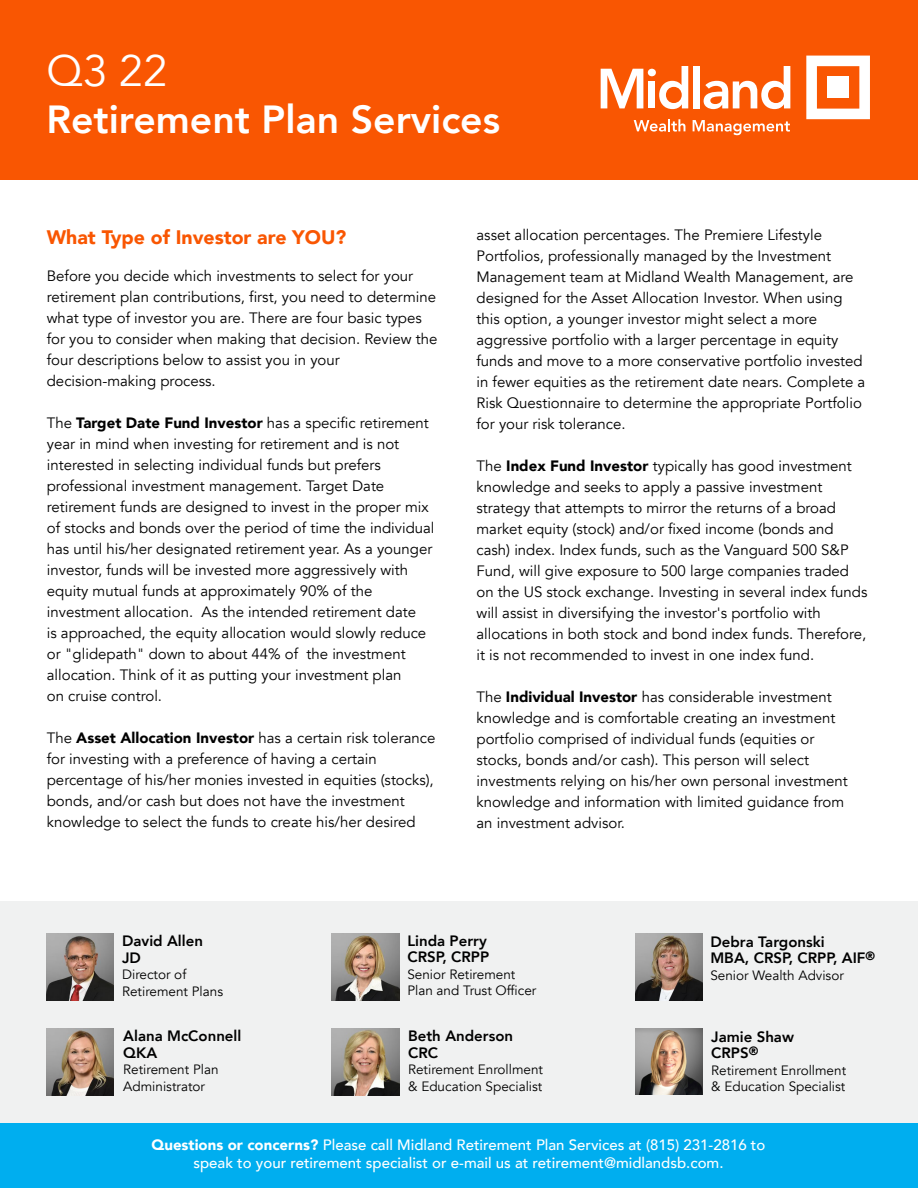
<style>
.page{position:relative;width:918px;height:1188px;background:#fff}
.page>*{position:absolute;margin:0;border:0;box-sizing:border-box;transform-origin:0 0}
.t1{font:43.95px "Avenir";color:#fff}
.t2{font:800 39.15px "Avenir";color:#fff}
.t3{font:900 19.5px "Avenir";color:#f95602}
.t4{font:15px/21px "Avenir";color:#000}
.t5{font:500 15px/18px "Avenir";color:#fff;text-align:center}
.t6{font:800 15px/16.5px "Avenir";color:#000}
.t7{font:13.5px/16.5px "Avenir";color:#000}
.s1{font-weight:900}
</style>
<div class="page">
<div style="left:0;top:901px;width:918px;height:235px;background:#f0f1f1"></div>
<div style="left:0;top:1124px;width:918px;height:64px;background:#00aeef"></div>
<div style="left:0;top:0;width:918px;height:180px;background:#f95602"></div>
<img style="left:332px;top:1028px;width:67px;height:67px">
<img style="left:46px;top:1028px;width:68px;height:67px">
<img style="left:636px;top:934px;width:67px;height:67px">
<img style="left:46px;top:933px;width:68px;height:67px">
<img style="left:332px;top:933px;width:67px;height:67px">
<svg style="left:806px;top:56px;width:64px;height:63px"></svg>
<svg style="left:601px;top:69px;width:42px;height:39px"></svg>
<div style="left:648px;top:69px;width:8px;height:7px;background:#fff;border-radius:50%"></div>
<div style="left:648px;top:81px;width:7px;height:27px;background:#fff"></div>
<svg style="left:659px;top:66px;width:29px;height:43px"></svg>
<div style="left:693px;top:66px;width:7px;height:42px;background:#fff"></div>
<svg style="left:704px;top:66px;width:86px;height:43px"></svg>
<svg style="left:634px;top:119px;width:51px;height:13px"></svg>
<svg style="left:693px;top:120px;width:97px;height:15px"></svg>
<img style="left:636px;top:1028px;width:66px;height:67px">
<h1 class="t1" style="left:46px;top:45px;width:123px">Q3 22</h1>
<h2 class="t2" style="left:46px;top:89px;width:455px">Retirement Plan Services</h2>
<h3 class="t3" style="left:47px;top:220px;width:301px">What Type of Investor are YOU?</h3>
<p class="t4" style="left:47px;top:266px;width:392px">Before you decide which investments to select for your retirement plan contributions, first, you need to determine what type of investor you are. There are four basic types for you to consider when making that decision. Review the four descriptions below to assist you in your decision-making process.</p>
<p class="t4" style="left:47px;top:413px;width:389px">The <span class="s1">Target Date Fund Investor</span> has a specific retirement year in mind when investing for retirement and is not interested in selecting individual funds but prefers professional investment management. Target Date retirement funds are designed to invest in the proper mix of stocks and bonds over the period of time the individual has until his/her designated retirement year. As a younger investor, funds will be invested more aggressively with equity mutual funds at approximately 90% of the investment allocation. As the intended retirement date<br>is approached, the equity allocation would slowly reduce or "glidepath" down to about 44% of the investment allocation. Think of it as putting your investment plan<br>on cruise control.</p>
<p class="t4" style="left:47px;top:728px;width:390px">The <span class="s1">Asset Allocation Investor</span> has a certain risk tolerance for investing with a preference of having a certain percentage of his/her monies invested in equities (stocks), bonds, and/or cash but does not have the investment knowledge to select the funds to create his/her desired</p>
<p class="t4" style="left:477px;top:225px;width:390px">asset allocation percentages. The Premiere Lifestyle Portfolios, professionally managed by the Investment Management team at Midland Wealth Management, are designed for the Asset Allocation Investor. When using this option, a younger investor might select a more aggressive portfolio with a larger percentage in equity funds and move to a more conservative portfolio invested in fewer equities as the retirement date nears. Complete a Risk Questionnaire to determine the appropriate Portfolio for your risk tolerance.</p>
<p class="t4" style="left:477px;top:456px;width:393px">The <span class="s1">Index Fund Investor</span> typically has good investment knowledge and seeks to apply a passive investment strategy that attempts to mirror the returns of a broad market equity (stock) and/or fixed income (bonds and cash) index. Index funds, such as the Vanguard 500 S&amp;P Fund, will give exposure to 500 large companies traded on the US stock exchange. Investing in several index funds will assist in diversifying the investor's portfolio with allocations in both stock and bond index funds. Therefore, it is not recommended to invest in one index fund.</p>
<p class="t4" style="left:477px;top:687px;width:373px">The <span class="s1">Individual Investor</span> has considerable investment knowledge and is comfortable creating an investment portfolio comprised of individual funds (equities or stocks, bonds and/or cash). This person will select investments relying on his/her own personal investment knowledge and information with limited guidance from an investment advisor.</p>
<p class="t6" style="left:122px;top:933px;width:82px">David Allen<br>JD</p>
<p class="t7" style="left:122px;top:966px;width:102px">Director of<br>Retirement Plans</p>
<p class="t6" style="left:123px;top:1028px;width:120px">Alana McConnell<br>QKA</p>
<p class="t7" style="left:123px;top:1061px;width:97px">Retirement Plan<br>Administrator</p>
<p class="t6" style="left:407px;top:932px;width:83px">Linda Perry<br>CRSP, CRPP</p>
<p class="t7" style="left:407px;top:966px;width:130px">Senior Retirement<br>Plan and Trust Officer</p>
<p class="t6" style="left:408px;top:1028px;width:106px">Beth Anderson<br>CRC</p>
<p class="t7" style="left:408px;top:1061px;width:136px">Retirement Enrollment &amp; Education Specialist</p>
<p class="t6" style="left:710px;top:933px;width:166px">Debra Targonski<br>MBA, CRSP, CRPP, AIF<sup>®</sup></p>
<p class="t7" style="left:710px;top:967px;width:135px">Senior Wealth Advisor</p>
<p class="t6" style="left:711px;top:1028px;width:84px">Jamie Shaw<br>CRPS<sup>®</sup></p>
<p class="t7" style="left:711px;top:1062px;width:136px">Retirement Enrollment &amp; Education Specialist</p>
<p class="t5" style="left:152px;top:1135px;width:615px"><span class="s1">Questions or concerns?</span> Please call Midland Retirement Plan Services at (815) 231-2816 to speak to your retirement specialist or e-mail us at retirement@midlandsb.com.</p>
</div>
